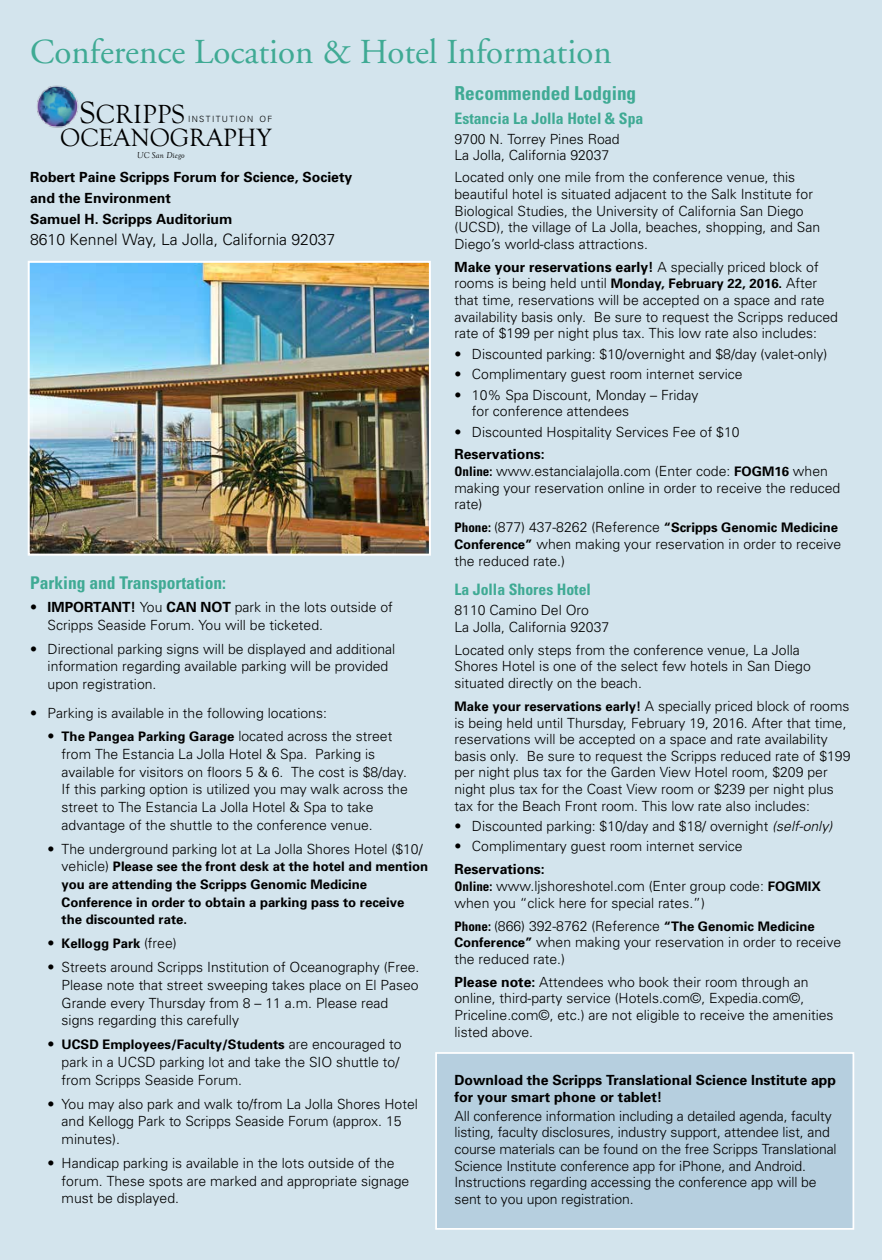
<style>
.page{position:relative;width:882px;height:1260px;background:#d3e4ed}
.page>*{position:absolute;margin:0;border:0;box-sizing:border-box;transform-origin:0 0}
.t1{font:35px "Adobe Garamond";color:#3faa94}
.t2{font:26.95px "Goudy Old Style T";letter-spacing:.015em;color:#000}
.t3{font:25.72px "Goudy Old Style T";color:#000}
.t4{font:700 condensed 19.25px "Univers";color:#3faa94}
.t5{font:700 condensed 17.5px "Univers";color:#3faa94}
.t6{font:700 condensed 15.75px "Univers";color:#3faa94}
.t7{font:300 15.75px "Univers";color:#000}
.t8{font:300 14px/16.6px "Univers";color:#000}
.t9{font:700 14px/21px "Univers";color:#000}
.t10{font:700 13.12px/17.7px "Univers";color:#000}
.t11{font:italic 8.75px "Goudy Old Style T";letter-spacing:.015em;color:#000}
.t12{font:300 8.58px "Univers";letter-spacing:.155em;color:#000}
.s1{font-size:31.5px}
.s2{font-weight:700}
.s3{font-weight:700;font-size:13.12px}
.s4{font-weight:300;font-size:14px}
.s5{font-weight:700;font-stretch:condensed;font-size:13.12px}
.s6{font-style:italic}
</style>
<div class="page">
<img style="left:37px;top:85px;width:42px;height:42px">
<div style="left:435px;top:1052px;width:419px;height:178px;background:#b6cfdf;border:2px solid #fff"></div>
<img style="left:31px;top:264px;width:397px;height:289px">
<div style="left:28px;top:261px;width:403px;height:295px;border:2px solid #fff"></div>
<h1 class="t1" style="left:30px;top:33px;width:583px">Conference Location &amp; Hotel Information</h1>
<h2 class="t2" style="left:80px;top:100px;width:105px"><span class="s1">S</span>CRIPPS</h2>
<p class="t12" style="left:188px;top:114px;width:86px">INSTITUTION OF</p>
<h3 class="t3" style="left:60px;top:124px;width:213px">OCEANOGRAPHY</h3>
<p class="t11" style="left:137px;top:150px;width:49px">UC San Diego</p>
<p class="t9" style="left:30px;top:166px;width:324px">Robert Paine Scripps Forum for Science, Society and the Environment<br>Samuel H. Scripps Auditorium</p>
<p class="t7" style="left:30px;top:230px;width:307px">8610 Kennel Way, La Jolla, California 92037</p>
<p class="t5" style="left:30px;top:572px;width:198px">Parking and Transportation:</p>
<p class="t8" style="left:48px;top:598px;width:347px;line-height:17.5px;text-indent:-18px">• <span class="s2">IMPORTANT!</span> You <span class="s2">CAN NOT</span> park in the lots outside of<br>Scripps Seaside Forum. You will be ticketed.</p>
<p class="t8" style="left:48px;top:640px;width:349px;line-height:17.5px;text-indent:-18px">• Directional parking signs will be displayed and additional information regarding available parking will be provided upon registration.</p>
<p class="t8" style="left:30px;top:704px;width:298px">• Parking is available in the following locations:</p>
<p class="t8" style="left:62px;top:727px;width:348px;line-height:17.7px;text-indent:-14px">• <span class="s3">The Pangea Parking Garage</span> located across the street from The Estancia La Jolla Hotel &amp; Spa. Parking is available for visitors on floors 5 &amp; 6. The cost is $8/day.<br>If this parking option is utilized you may walk across the street to The Estancia La Jolla Hotel &amp; Spa to take advantage of the shuttle to the conference venue.</p>
<p class="t8" style="left:48px;top:840px;width:377px">• The underground parking lot at La Jolla Shores Hotel ($10/</p>
<p class="t10" style="left:62px;top:857px;width:368px"><span class="s4">vehicle)</span> Please see the front desk at the hotel and mention you are attending the Scripps Genomic Medicine Conference in order to obtain a parking pass to receive the discounted rate.</p>
<p class="t10" style="left:48px;top:934px;width:131px"><span class="s4">•</span> Kellogg Park <span class="s4">(free)</span></p>
<p class="t8" style="left:62px;top:958px;width:359px;line-height:17.7px;text-indent:-14px">• Streets around Scripps Institution of Oceanography (Free.<br>Please note that street sweeping takes place on El Paseo Grande every Thursday from 8 – 11 a.m. Please read signs regarding this carefully</p>
<p class="t10" style="left:48px;top:1035px;width:355px"><span class="s4">•</span> UCSD Employees/Faculty/Students <span class="s4">are encouraged to</span></p>
<p class="t8" style="left:62px;top:1053px;width:339px;line-height:17.7px">park in a UCSD parking lot and take the SIO shuttle to/ from Scripps Seaside Forum.</p>
<p class="t8" style="left:62px;top:1094px;width:358px;line-height:17.7px;text-indent:-14px">• You may also park and walk to/from La Jolla Shores Hotel and Kellogg Park to Scripps Seaside Forum (approx. 15 minutes).</p>
<p class="t8" style="left:62px;top:1154px;width:349px;line-height:17.7px;text-indent:-14px">• Handicap parking is available in the lots outside of the forum. These spots are marked and appropriate signage must be displayed.</p>
<h3 class="t4" style="left:454px;top:81px;width:183px">Recommended Lodging</h3>
<p class="t6" style="left:454px;top:109px;width:190px">Estancia La Jolla Hotel &amp; Spa</p>
<p class="t8" style="left:454px;top:131px;width:167px;line-height:16.1px">9700 N. Torrey Pines Road<br>La Jolla, California 92037</p>
<p class="t8" style="left:454px;top:169px;width:367px">Located only one mile from the conference venue, this beautiful hotel is situated adjacent to the Salk Institute for Biological Studies, the University of California San Diego (UCSD), the village of La Jolla, beaches, shopping, and San Diego’s world-class attractions.</p>
<p class="t8" style="left:454px;top:258px;width:385px"><span class="s2">Make your reservations early!</span> A specially priced block of rooms is being held until <span class="s3">Monday, February 22, 2016.</span> After that time, reservations will be accepted on a space and rate availability basis only. Be sure to request the Scripps reduced rate of $199 per night plus tax. This low rate also includes:</p>
<p class="t8" style="left:454px;top:345px;width:375px">• Discounted parking: $10/overnight and $8/day (valet-only)</p>
<p class="t8" style="left:454px;top:365px;width:290px">• Complimentary guest room internet service</p>
<p class="t8" style="left:472px;top:386px;width:228px;text-indent:-18px">• 10% Spa Discount, Monday – Friday for conference attendees</p>
<p class="t8" style="left:454px;top:423px;width:287px">• Discounted Hospitality Services Fee of $10</p>
<p class="t8" style="left:454px;top:446px;width:387px"><span class="s2">Reservations:<br></span><span class="s5">Online:</span> www.estancialajolla.com (Enter code: <span class="s3">FOGM16</span> when making your reservation online in order to receive the reduced rate)</p>
<p class="t8" style="left:454px;top:519px;width:388px"><span class="s5">Phone:</span> (877) 437-8262 (Reference <span class="s3">“Scripps Genomic Medicine<br>Conference”</span> when making your reservation in order to receive the reduced rate.)</p>
<p class="t6" style="left:454px;top:580px;width:138px">La Jolla Shores Hotel</p>
<p class="t8" style="left:454px;top:602px;width:156px">8110 Camino Del Oro<br>La Jolla, California 92037</p>
<p class="t8" style="left:454px;top:641px;width:358px">Located only steps from the conference venue, La Jolla<br>Shores Hotel is one of the select few hotels in San Diego situated directly on the beach.</p>
<p class="t8" style="left:454px;top:697px;width:398px"><span class="s3">Make your reservations early!</span> A specially priced block of rooms is being held until Thursday, February 19, 2016. After that time, reservations will be accepted on a space and rate availability basis only. Be sure to request the Scripps reduced rate of $199 per night plus tax for the Garden View Hotel room, $209 per night plus tax for the Coast View room or $239 per night plus tax for the Beach Front room. This low rate also includes:</p>
<p class="t8" style="left:454px;top:817px;width:379px">• Discounted parking: $10/day and $18/ overnight <span class="s6">(self-only)</span></p>
<p class="t8" style="left:454px;top:838px;width:290px">• Complimentary guest room internet service</p>
<p class="t8" style="left:454px;top:861px;width:368px"><span class="s2">Reservations:<br></span><span class="s5">Online:</span> www.ljshoreshotel.com (Enter group code: <span class="s3">FOGMIX </span>when you “click here for special rates.”)</p>
<p class="t8" style="left:454px;top:917px;width:388px"><span class="s5">Phone:</span> (866) 392-8762 (Reference <span class="s3">“The Genomic Medicine<br>Conference”</span> when making your reservation in order to receive the reduced rate.)</p>
<p class="t8" style="left:454px;top:973px;width:381px"><span class="s2">Please note:</span> Attendees who book their room through an online, third-party service (Hotels.com©, Expedia.com©, Priceline.com©, etc.) are not eligible to receive the amenities listed above.</p>
<p class="t9" style="left:454px;top:1071px;width:383px;line-height:16.6px">Download the Scripps Translational Science Institute app for your smart phone or tablet!</p>
<p class="t8" style="left:454px;top:1107px;width:384px">All conference information including a detailed agenda, faculty listing, faculty disclosures, industry support, attendee list, and course materials can be found on the free Scripps Translational Science Institute conference app for iPhone, and Android.<br>Instructions regarding accessing the conference app will be sent to you upon registration.</p>
</div>
